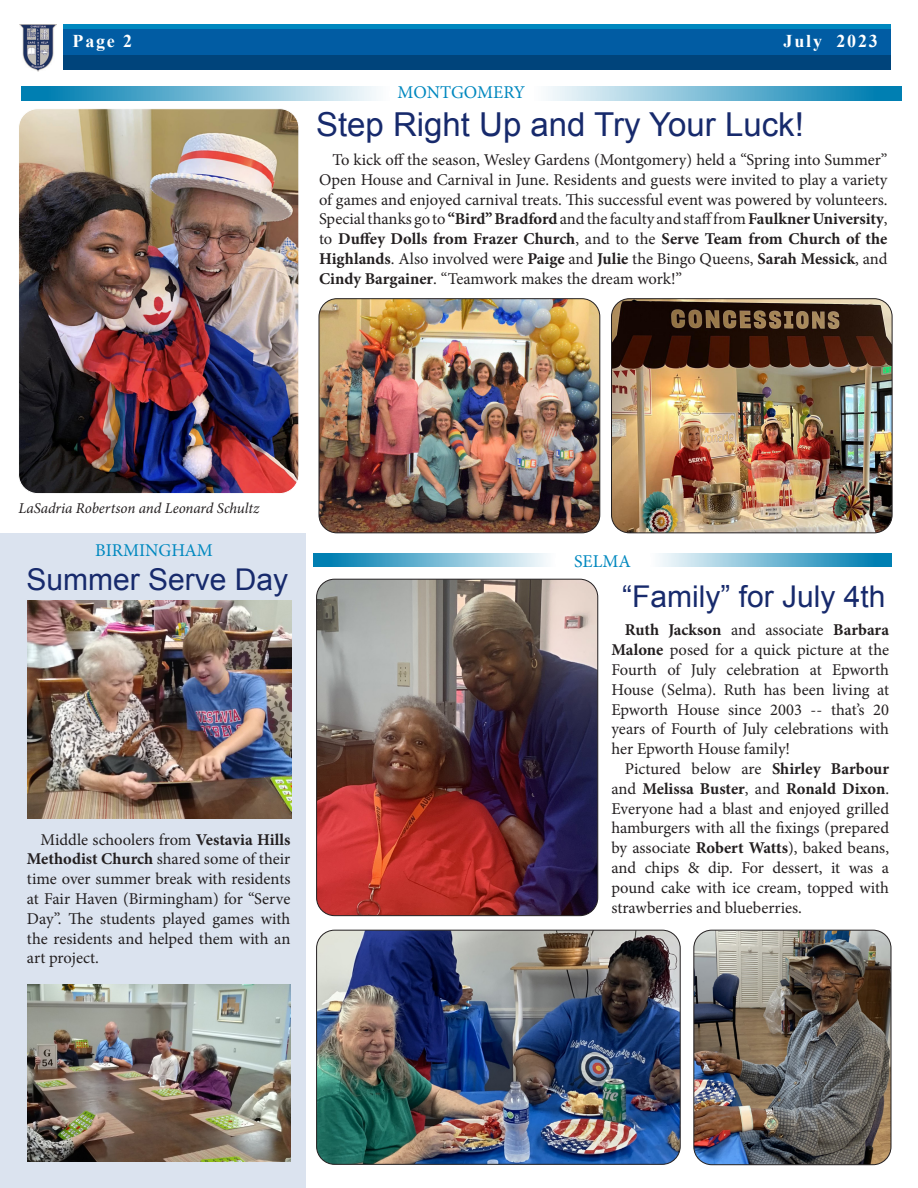
<style>
.page{position:relative;width:918px;height:1188px;background:#fff}
.page>*{position:absolute;margin:0;border:0;box-sizing:border-box;transform-origin:0 0}
.Story_Title{font:33px "Arial";color:#172a6c}
.Story_Title-2{font:30px "Arial";color:#172a6c}
.t1{font:18px "Minion Pro";color:#0088bf}
.t2{font:700 18px "Times New Roman";letter-spacing:.1em;color:#fff}
.t3{font:16.5px/19.8px "Minion Pro";color:#231f20;text-align:justify}
.t4{font:italic 15px "Minion Pro";letter-spacing:-.005em;color:#231f20}
.s1{font-weight:700}
</style>
<div class="page">
<div style="left:37px;top:24px;width:862px;height:25px;background:#0088bf"></div>
<div style="left:36px;top:44px;width:862px;height:26px;background:#00447b"></div>
<div style="left:36px;top:29px;width:862px;height:26px;background:#015ca3"></div>
<div style="left:18px;top:15px;width:45px;height:62px;background:#fff"></div>
<img style="left:20px;top:25px;width:36px;height:47px">
<div style="left:891px;top:16px;width:21px;height:61px;background:#fff"></div>
<div style="left:0;top:533px;width:306px;height:655px;background:#dbe3ef"></div>
<svg style="left:21px;top:87px;width:881px;height:14px"></svg>
<svg style="left:313px;top:554px;width:579px;height:13px"></svg>
<img style="left:317px;top:930px;width:363px;height:234px">
<div style="left:316px;top:930px;width:364px;height:235px;border:1px solid #231f20;border-radius:18px"></div>
<img style="left:317px;top:579px;width:281px;height:337px">
<div style="left:316px;top:579px;width:282px;height:337px;border:1px solid #231f20;border-radius:18px"></div>
<img style="left:20px;top:110px;width:277px;height:382px">
<div style="left:18px;top:108px;width:281px;height:386px;border:1px solid #fff;border-radius:19px"></div>
<img style="left:319px;top:299px;width:281px;height:234px">
<div style="left:319px;top:298px;width:281px;height:235px;border:1px solid #231f20;border-radius:18px"></div>
<img style="left:612px;top:299px;width:280px;height:234px">
<div style="left:611px;top:298px;width:281px;height:235px;border:1px solid #231f20;border-radius:18px"></div>
<img style="left:694px;top:930px;width:197px;height:235px">
<div style="left:694px;top:930px;width:197px;height:235px;border:1px solid #231f20;border-radius:18px"></div>
<img style="left:27px;top:601px;width:264px;height:218px">
<img style="left:27px;top:984px;width:263px;height:178px">
<p class="t2" style="left:73px;top:29px;width:61px">Page 2</p>
<p class="t2" style="left:784px;top:28px;width:96px">July 2023</p>
<p class="t1" style="left:398px;top:80px;width:129px">MONTGOMERY</p>
<p class="Story_Title" style="left:316px;top:102px;width:489px">Step Right Up and Try Your Luck!</p>
<p class="t3" style="left:319px;top:150px;width:570px;text-indent:14px">To kick off the season, Wesley Gardens (Montgomery) held a “Spring into Summer” Open House and Carnival in June. Residents and guests were invited to play a variety of games and enjoyed carnival treats. This successful event was powered by volunteers.<br>Special thanks go to <span class="s1">“Bird” Bradford</span> and the faculty and staff from <span class="s1">Faulkner University</span>, to <span class="s1">Duffey Dolls from Frazer Church</span>, and to the <span class="s1">Serve Team from Church of the Highlands</span>. Also involved were <span class="s1">Paige</span> and <span class="s1">Julie</span> the Bingo Queens, <span class="s1">Sarah Messick</span>, and <span class="s1">Cindy Bargainer</span>. “Teamwork makes the dream work!”</p>
<p class="t4" style="left:18px;top:498px;width:242px">LaSadria Robertson and Leonard Schultz</p>
<p class="t1" style="left:95px;top:538px;width:119px">BIRMINGHAM</p>
<p class="Story_Title-2" style="left:27px;top:560px;width:263px">Summer Serve Day</p>
<p class="t3" style="left:27px;top:830px;width:265px;text-indent:14px">Middle schoolers from <span class="s1">Vestavia Hills Methodist Church</span> shared some of their time over summer break with residents at Fair Haven (Birmingham) for “Serve Day”. The students played games with the residents and helped them with an art project.</p>
<p class="t1" style="left:574px;top:549px;width:58px">SELMA</p>
<p class="Story_Title-2" style="left:622px;top:577px;width:265px">“Family” for July 4th</p>
<p class="t3" style="left:611px;top:620px;width:279px;text-indent:14px"><span class="s1">Ruth Jackson</span> and associate <span class="s1">Barbara Malone</span> posed for a quick picture at the Fourth of July celebration at Epworth House (Selma). Ruth has been living at Epworth House since 2003 -- that’s 20 years of Fourth of July celebrations with her Epworth House family!</p>
<p class="t3" style="left:611px;top:759px;width:279px;text-indent:14px">Pictured below are <span class="s1">Shirley Barbour </span>and <span class="s1">Melissa Buster</span>, and <span class="s1">Ronald Dixon</span>.<br>Everyone had a blast and enjoyed grilled hamburgers with all the fixings (prepared by associate <span class="s1">Robert Watts</span>), baked beans, and chips &amp; dip. For dessert, it was a pound cake with ice cream, topped with strawberries and blueberries.</p>
</div>
